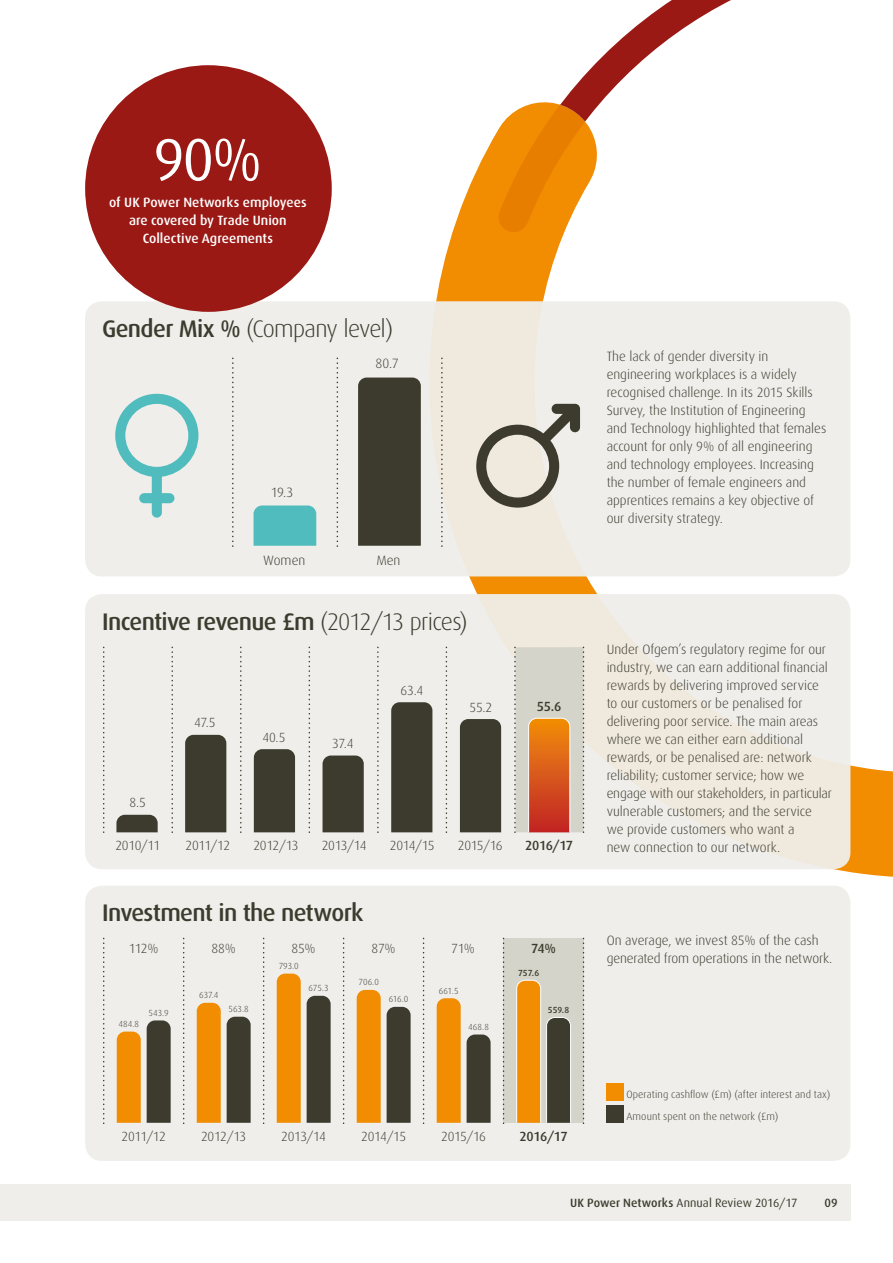
<style>
.page{position:relative;width:893px;height:1263px;background:#fff}
.page>*{position:absolute;margin:0;border:0;box-sizing:border-box;transform-origin:0 0}
.t1{font:60px "Dax";color:#fff}
.t2{font:500 24px "Dax";letter-spacing:-.03em;color:#3c3b2d}
.t3{font:300 24px "Dax";letter-spacing:-.035em;color:#3c3b2d}
.t4{font:300 13.5px/18px "Dax";letter-spacing:-.005em;color:#3c3b2d}
.t5{font:500 13.5px/18px "Dax";color:#fff;text-align:center}
.t6{font:300 13.35px "Dax";letter-spacing:-.025em;color:#3c3b2d}
.t7{font:500 13.35px "Dax";letter-spacing:-.035em;color:#3c3b2d}
.t8{font:12px "Dax";color:#3c3b2d}
.t9{font:500 12px "Dax";color:#3c3b2d}
.t10{font:300 10.5px/22px "Dax";letter-spacing:.01em;color:#3c3b2d}
.t11{font:300 8.85px "Dax";color:#3c3b2d}
.t12{font:500 8.85px "Dax";letter-spacing:-.01em;color:#3c3b2d}
.s1{font-weight:500}
.s2{font-weight:300}
</style>
<div class="page">
<svg style="left:572px;top:0;width:159px;height:90px"></svg>
<svg style="left:436px;top:90px;width:457px;height:787px"></svg>
<div style="left:85px;top:301px;width:765px;height:275px;background:#efeeea;border-radius:17px"></div>
<div style="left:85px;top:886px;width:765px;height:275px;background:#efeeea;border-radius:17px"></div>
<div style="left:85px;top:594px;width:765px;height:275px;background:linear-gradient(to right,#eeeeec,#efebe4);border-radius:17px"></div>
<div style="left:85px;top:65px;width:247px;height:247px;background:#9a1915;border-radius:50%"></div>
<div style="left:607px;top:1083px;width:17px;height:17px;background:#f28c00"></div>
<div style="left:607px;top:1105px;width:17px;height:17px;background:#3c3b2d"></div>
<svg style="left:476px;top:404px;width:104px;height:104px"></svg>
<svg style="left:115px;top:394px;width:83px;height:124px"></svg>
<div style="left:515px;top:647px;width:69px;height:185px;background:#d5d4cb"></div>
<svg style="left:528px;top:717px;width:43px;height:116px;background:#da652b"></svg>
<div style="left:460px;top:719px;width:41px;height:113px;background:#3c3b2d"></div>
<div style="left:391px;top:702px;width:41px;height:130px;background:#3c3b2d"></div>
<div style="left:323px;top:755px;width:41px;height:77px;background:#3c3b2d"></div>
<div style="left:254px;top:749px;width:41px;height:83px;background:#3c3b2d"></div>
<div style="left:185px;top:735px;width:41px;height:97px;background:#3c3b2d"></div>
<svg style="left:116px;top:815px;width:42px;height:17px"></svg>
<svg style="left:103px;top:647px;width:1px;height:186px"></svg>
<svg style="left:171px;top:647px;width:2px;height:186px"></svg>
<svg style="left:240px;top:647px;width:2px;height:186px"></svg>
<svg style="left:309px;top:647px;width:1px;height:186px"></svg>
<svg style="left:377px;top:647px;width:2px;height:186px"></svg>
<svg style="left:446px;top:647px;width:1px;height:186px"></svg>
<svg style="left:514px;top:647px;width:2px;height:186px"></svg>
<svg style="left:583px;top:647px;width:1px;height:186px"></svg>
<div style="left:503px;top:938px;width:80px;height:185px;background:#d5d4cb"></div>
<svg style="left:147px;top:1020px;width:24px;height:103px;background:#414033"></svg>
<div style="left:227px;top:1017px;width:24px;height:106px;background:#3c3b2d"></div>
<div style="left:307px;top:996px;width:24px;height:127px;background:#3c3b2d"></div>
<div style="left:387px;top:1007px;width:24px;height:116px;background:#3c3b2d"></div>
<svg style="left:467px;top:1034px;width:24px;height:89px;background:#424134"></svg>
<svg style="left:117px;top:1031px;width:24px;height:92px;background:#f18f07"></svg>
<div style="left:197px;top:1003px;width:24px;height:120px;background:#f28c00"></div>
<div style="left:277px;top:973px;width:24px;height:150px;background:#f28c00"></div>
<div style="left:357px;top:990px;width:24px;height:133px;background:#f28c00"></div>
<div style="left:437px;top:998px;width:24px;height:125px;background:#f28c00"></div>
<svg style="left:516px;top:979px;width:55px;height:144px"></svg>
<svg style="left:103px;top:938px;width:1px;height:186px"></svg>
<svg style="left:183px;top:938px;width:1px;height:186px"></svg>
<svg style="left:263px;top:938px;width:1px;height:186px"></svg>
<svg style="left:343px;top:938px;width:1px;height:186px"></svg>
<svg style="left:423px;top:938px;width:1px;height:186px"></svg>
<svg style="left:503px;top:938px;width:1px;height:186px"></svg>
<svg style="left:583px;top:938px;width:1px;height:186px"></svg>
<div style="left:358px;top:378px;width:63px;height:168px;background:#3c3b2d"></div>
<div style="left:254px;top:505px;width:62px;height:41px;background:#50bcbd"></div>
<svg style="left:232px;top:358px;width:2px;height:189px"></svg>
<svg style="left:337px;top:358px;width:1px;height:189px"></svg>
<svg style="left:441px;top:358px;width:2px;height:189px"></svg>
<div style="left:0;top:1184px;width:850px;height:36px;background:#efeeea"></div>
<h1 class="t1" style="left:153px;top:126px;width:111px">90%</h1>
<p class="t5" style="left:109px;top:193px;width:199px">of UK Power Networks employees are covered by Trade Union<br>Collective Agreements</p>
<h2 class="t3" style="left:102px;top:315px;width:293px"><span class="s1">Gender Mix %</span> (Company level)</h2>
<p class="t4" style="left:271px;top:484px;width:24px">19.3</p>
<p class="t4" style="left:376px;top:355px;width:25px">80.7</p>
<p class="t4" style="left:263px;top:551px;width:44px">Women</p>
<p class="t4" style="left:376px;top:551px;width:26px">Men</p>
<h2 class="t2" style="left:102px;top:608px;width:367px">Incentive revenue £m <span class="s2">(2012/13 prices)</span></h2>
<p class="t6" style="left:130px;top:795px;width:18px">8.5</p>
<p class="t6" style="left:194px;top:715px;width:23px">47.5</p>
<p class="t6" style="left:262px;top:730px;width:25px">40.5</p>
<p class="t6" style="left:332px;top:736px;width:23px">37.4</p>
<p class="t6" style="left:401px;top:683px;width:24px">63.4</p>
<p class="t6" style="left:470px;top:700px;width:24px">55.2</p>
<p class="t7" style="left:537px;top:699px;width:26px">55.6</p>
<p class="t6" style="left:115px;top:838px;width:46px">2010/11</p>
<p class="t6" style="left:186px;top:838px;width:46px">2011/12</p>
<p class="t6" style="left:253px;top:838px;width:47px">2012/13</p>
<p class="t6" style="left:322px;top:838px;width:46px">2013/14</p>
<p class="t6" style="left:390px;top:838px;width:46px">2014/15</p>
<p class="t6" style="left:458px;top:838px;width:46px">2015/16</p>
<p class="t7" style="left:525px;top:838px;width:50px">2016/17</p>
<h2 class="t2" style="left:102px;top:899px;width:263px">Investment in the network</h2>
<p class="t6" style="left:129px;top:941px;width:31px">112%</p>
<p class="t6" style="left:211px;top:941px;width:26px">88%</p>
<p class="t6" style="left:292px;top:941px;width:26px">85%</p>
<p class="t6" style="left:372px;top:941px;width:26px">87%</p>
<p class="t6" style="left:451px;top:941px;width:25px">71%</p>
<p class="t11" style="left:118px;top:1019px;width:22px">484.8</p>
<p class="t11" style="left:149px;top:1008px;width:22px">543.9</p>
<p class="t11" style="left:199px;top:990px;width:21px">637.4</p>
<p class="t11" style="left:228px;top:1004px;width:22px">563.8</p>
<p class="t11" style="left:279px;top:961px;width:21px">793.0</p>
<p class="t11" style="left:309px;top:983px;width:22px">675.3</p>
<p class="t11" style="left:359px;top:977px;width:22px">706.0</p>
<p class="t11" style="left:389px;top:994px;width:21px">616.0</p>
<p class="t11" style="left:439px;top:986px;width:21px">661.5</p>
<p class="t11" style="left:468px;top:1022px;width:22px">468.8</p>
<p class="t7" style="left:531px;top:941px;width:26px">74%</p>
<p class="t12" style="left:518px;top:968px;width:23px">757.6</p>
<p class="t12" style="left:548px;top:1005px;width:23px">559.8</p>
<p class="t6" style="left:121px;top:1129px;width:46px">2011/12</p>
<p class="t6" style="left:201px;top:1129px;width:47px">2012/13</p>
<p class="t6" style="left:281px;top:1129px;width:46px">2013/14</p>
<p class="t6" style="left:361px;top:1129px;width:46px">2014/15</p>
<p class="t6" style="left:441px;top:1129px;width:46px">2015/16</p>
<p class="t7" style="left:520px;top:1129px;width:50px">2016/17</p>
<p class="t4" style="left:607px;top:347px;width:221px">The lack of gender diversity in engineering workplaces is a widely recognised challenge. In its 2015 Skills Survey, the Institution of Engineering and Technology highlighted that females account for only 9% of all engineering and technology employees. Increasing the number of female engineers and apprentices remains a key objective of our diversity strategy.</p>
<p class="t4" style="left:607px;top:640px;width:227px">Under Ofgem’s regulatory regime for our industry, we can earn additional financial rewards by delivering improved service to our customers or be penalised for delivering poor service. The main areas where we can either earn additional rewards, or be penalised are: network reliability; customer service; how we engage with our stakeholders, in particular vulnerable customers; and the service we provide customers who want a<br>new connection to our network.</p>
<p class="t4" style="left:607px;top:932px;width:227px">On average, we invest 85% of the cash generated from operations in the network.</p>
<p class="t10" style="left:626px;top:1083px;width:205px">Operating cashflow (£m) (after interest and tax)<br>Amount spent on the network (£m)</p>
<p class="t8" style="left:570px;top:1196px;width:229px"><span class="s1">UK Power Networks</span> Annual Review 2016/17</p>
<p class="t9" style="left:824px;top:1196px;width:15px">09</p>
</div>
